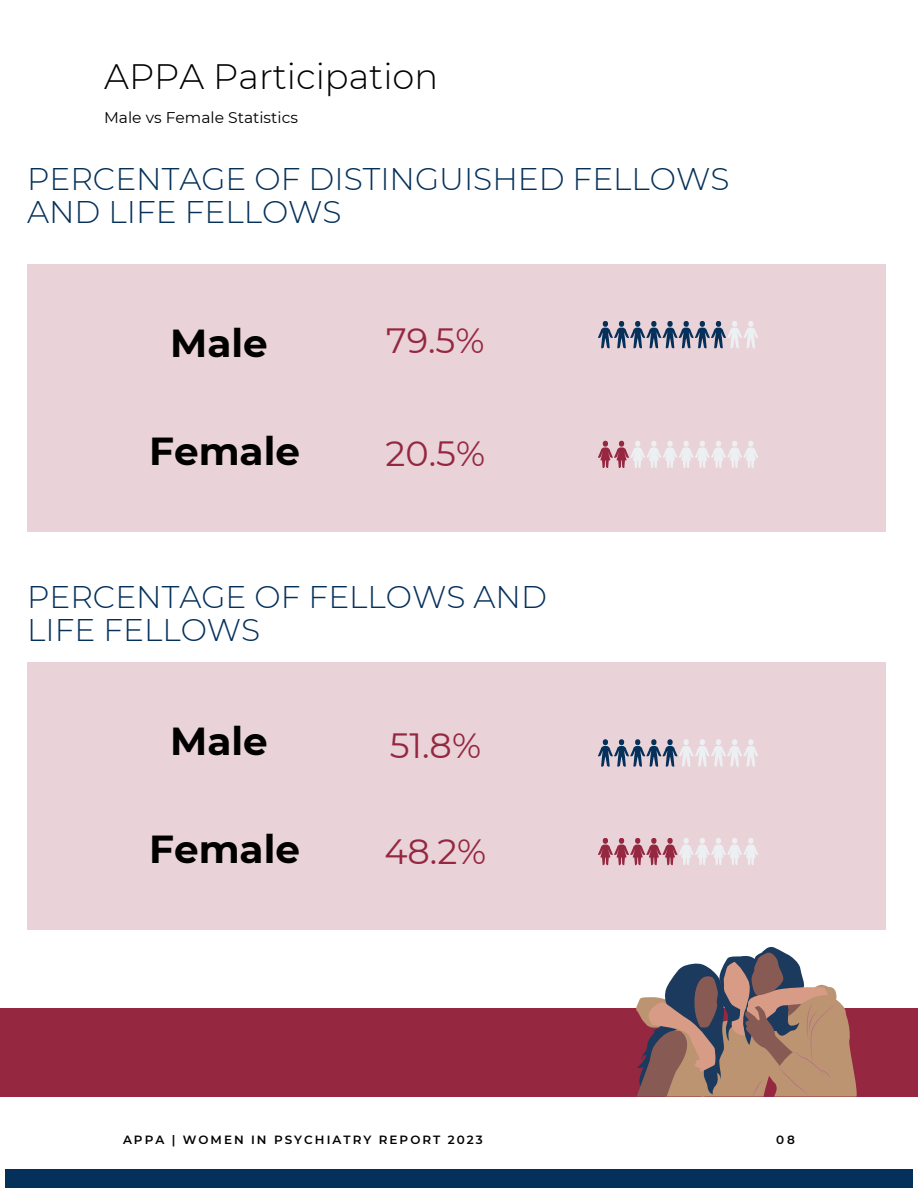
<style>
.page{position:relative;width:918px;height:1188px;background:#fff}
.page>*{position:absolute;margin:0;border:0;box-sizing:border-box;transform-origin:0 0}
.t1{font:700 39px "Montserrat";color:#000}
.t2{font:300 35.25px "Montserrat";color:#000}
.t3{font:35.1px "Montserrat";color:#952740}
.t4{font:300 31.35px/32.7px "Montserrat";color:#04305a}
.t5{font:15.45px "Montserrat";color:#000}
.t6{font:600 12px "Montserrat";letter-spacing:.17em;color:#000}
</style>
<div class="page">
<div style="left:6px;top:1170px;width:906px;height:18px;background:#04305a"></div>
<div style="left:27px;top:662px;width:859px;height:267px;background:#e9d3d8"></div>
<div style="left:27px;top:264px;width:859px;height:268px;background:#e9d3d8"></div>
<svg style="left:598px;top:838px;width:160px;height:27px"></svg>
<svg style="left:598px;top:321px;width:80px;height:27px"></svg>
<svg style="left:727px;top:321px;width:31px;height:27px"></svg>
<svg style="left:598px;top:441px;width:112px;height:27px"></svg>
<svg style="left:598px;top:739px;width:160px;height:28px"></svg>
<div style="left:0;top:1009px;width:917px;height:88px;background:#952740"></div>
<svg style="left:635px;top:947px;width:222px;height:150px"></svg>
<p class="t2" style="left:104px;top:54px;width:335px">APPA Participation</p>
<p class="t5" style="left:104px;top:109px;width:195px">Male vs Female Statistics</p>
<p class="t4" style="left:27px;top:163px;width:704px">PERCENTAGE OF DISTINGUISHED FELLOWS<br>AND LIFE FELLOWS</p>
<p class="t1" style="left:170px;top:320px;width:99px">Male</p>
<p class="t1" style="left:149px;top:428px;width:152px">Female</p>
<p class="t3" style="left:386px;top:319px;width:100px">79.5%</p>
<p class="t3" style="left:386px;top:432px;width:101px">20.5%</p>
<p class="t4" style="left:27px;top:581px;width:521px">PERCENTAGE OF FELLOWS AND<br>LIFE FELLOWS</p>
<p class="t1" style="left:170px;top:717px;width:99px">Male</p>
<p class="t1" style="left:149px;top:825px;width:152px">Female</p>
<p class="t3" style="left:390px;top:724px;width:93px">51.8%</p>
<p class="t3" style="left:384px;top:830px;width:103px">48.2%</p>
<p class="t6" style="left:123px;top:1132px;width:361px">APPA | WOMEN IN PSYCHIATRY REPORT 2023</p>
<p class="t6" style="left:776px;top:1132px;width:20px">08</p>
</div>
